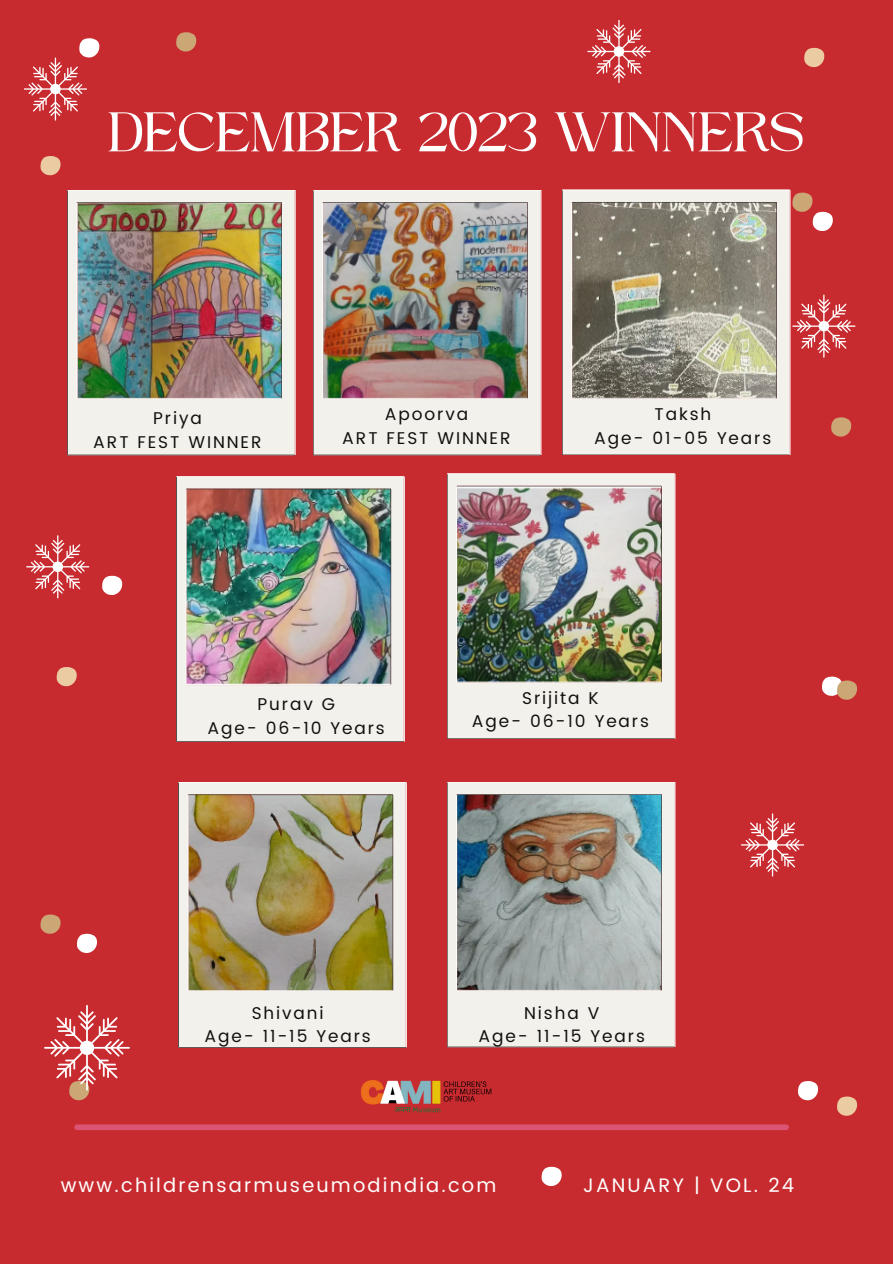
<style>
.page{position:relative;width:893px;height:1264px;background:#fff}
.page>*{position:absolute;margin:0;border:0;box-sizing:border-box;transform-origin:0 0}
.t1{font:57px "Higuen";color:#fff}
.t2{font:19.5px "Poppins";letter-spacing:.11em;color:#fff}
.t3{font:16.95px "Poppins";letter-spacing:.11em;color:#110f0d}
</style>
<div class="page">
<div style="left:0;top:0;width:892px;height:1263px;background:#c82b2f"></div>
<svg style="left:57px;top:667px;width:20px;height:19px"></svg>
<svg style="left:831px;top:417px;width:20px;height:19px"></svg>
<svg style="left:176px;top:32px;width:20px;height:19px"></svg>
<svg style="left:822px;top:676px;width:35px;height:23px"></svg>
<svg style="left:40px;top:156px;width:21px;height:19px"></svg>
<svg style="left:804px;top:48px;width:20px;height:19px"></svg>
<svg style="left:40px;top:914px;width:21px;height:19px"></svg>
<svg style="left:541px;top:1166px;width:20px;height:19px"></svg>
<svg style="left:77px;top:933px;width:20px;height:19px"></svg>
<svg style="left:798px;top:1081px;width:20px;height:19px"></svg>
<svg style="left:792px;top:193px;width:40px;height:38px"></svg>
<svg style="left:837px;top:1096px;width:20px;height:19px"></svg>
<svg style="left:102px;top:576px;width:20px;height:19px"></svg>
<svg style="left:26px;top:535px;width:63px;height:63px"></svg>
<svg style="left:587px;top:20px;width:63px;height:63px"></svg>
<svg style="left:24px;top:38px;width:75px;height:82px"></svg>
<svg style="left:741px;top:813px;width:63px;height:63px"></svg>
<svg style="left:792px;top:294px;width:63px;height:63px"></svg>
<svg style="left:44px;top:1005px;width:86px;height:95px"></svg>
<div style="left:77px;top:1124px;width:709px;height:6px;background:#db5474"></div>
<img style="left:67px;top:190px;width:228px;height:265px">
<img style="left:313px;top:190px;width:228px;height:265px">
<img style="left:176px;top:476px;width:229px;height:265px">
<img style="left:447px;top:473px;width:228px;height:266px">
<img style="left:178px;top:782px;width:229px;height:265px">
<svg style="left:447px;top:782px;width:228px;height:265px"></svg>
<svg style="left:562px;top:190px;width:228px;height:265px"></svg>
<img style="left:361px;top:1080px;width:131px;height:33px">
<p class="t1" style="left:108px;top:109px;width:697px">DECEMBER 2023 WINNERS</p>
<p class="t3" style="left:153px;top:408px;width:50px">Priya</p>
<p class="t3" style="left:93px;top:432px;width:170px">ART FEST WINNER</p>
<p class="t3" style="left:385px;top:404px;width:85px">Apoorva</p>
<p class="t3" style="left:342px;top:428px;width:170px">ART FEST WINNER</p>
<p class="t3" style="left:654px;top:404px;width:58px">Taksh</p>
<p class="t3" style="left:594px;top:428px;width:178px">Age- 01-05 Years</p>
<p class="t3" style="left:257px;top:694px;width:79px">Purav G</p>
<p class="t3" style="left:208px;top:718px;width:179px">Age- 06-10 Years</p>
<p class="t3" style="left:522px;top:687px;width:78px">Srijita K</p>
<p class="t3" style="left:472px;top:711px;width:179px">Age- 06-10 Years</p>
<p class="t3" style="left:252px;top:1002px;width:73px">Shivani</p>
<p class="t3" style="left:204px;top:1026px;width:168px">Age- 11-15 Years</p>
<p class="t3" style="left:524px;top:1002px;width:77px">Nisha V</p>
<p class="t3" style="left:478px;top:1026px;width:168px">Age- 11-15 Years</p>
<p class="t2" style="left:61px;top:1173px;width:437px">www.childrensarmuseumodindia.com</p>
<p class="t2" style="left:583px;top:1173px;width:212px">JANUARY | VOL. 24</p>
</div>
